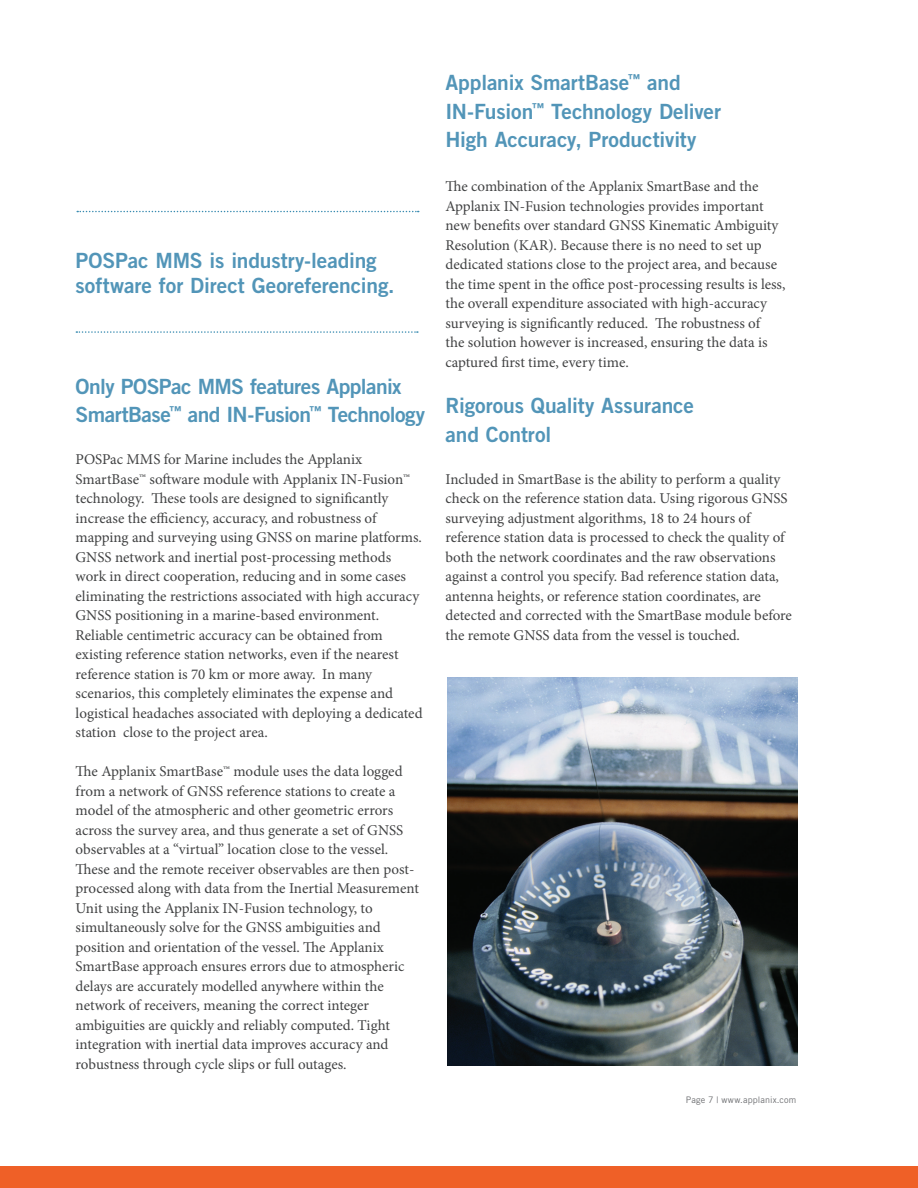
<style>
.page{position:relative;width:918px;height:1188px;background:#fff}
.page>*{position:absolute;margin:0;border:0;box-sizing:border-box;transform-origin:0 0}
.Body_Text{font:21px/28.5px "Trade Gothic Bold Two";letter-spacing:-.01em;color:#5295b8}
.Body_Text-2{font:15px/19.5px "Minion Pro";color:#414243}
.t1{font:9px "Trade Gothic";letter-spacing:.015em;color:#6e6f72}
</style>
<div class="page">
<img style="left:447px;top:677px;width:350px;height:389px">
<svg style="left:77px;top:211px;width:342px;height:1px"></svg>
<svg style="left:76px;top:331px;width:342px;height:2px"></svg>
<div style="left:0;top:1166px;width:918px;height:22px;background:#ef6027"></div>
<p class="Body_Text" style="left:76px;top:248px;width:321px;line-height:25.2px">POSPac MMS is industry-leading software for Direct Georeferencing.</p>
<p class="Body_Text" style="left:76px;top:372px;width:351px">Only POSPac MMS features Applanix<br>SmartBase<sup>™</sup> and IN-Fusion<sup>™</sup> Technology</p>
<p class="Body_Text-2" style="left:76px;top:450px;width:348px">POSPac MMS for Marine includes the Applanix SmartBase™ software module with Applanix IN-Fusion™ technology. These tools are designed to significantly increase the efficiency, accuracy, and robustness of mapping and surveying using GNSS on marine platforms.</p>
<p class="Body_Text-2" style="left:76px;top:547px;width:349px">GNSS network and inertial post-processing methods work in direct cooperation, reducing and in some cases eliminating the restrictions associated with high accuracy GNSS positioning in a marine-based environment.<br>Reliable centimetric accuracy can be obtained from existing reference station networks, even if the nearest reference station is 70 km or more away. In many scenarios, this completely eliminates the expense and logistical headaches associated with deploying a dedicated station close to the project area.</p>
<p class="Body_Text-2" style="left:76px;top:762px;width:345px">The Applanix SmartBase™ module uses the data logged from a network of GNSS reference stations to create a model of the atmospheric and other geometric errors across the survey area, and thus generate a set of GNSS observables at a “virtual” location close to the vessel.<br>These and the remote receiver observables are then post&shy;processed along with data from the Inertial Measurement Unit using the Applanix IN-Fusion technology, to simultaneously solve for the GNSS ambiguities and position and orientation of the vessel. The Applanix SmartBase approach ensures errors due to atmospheric delays are accurately modelled anywhere within the network of receivers, meaning the correct integer ambiguities are quickly and reliably computed. Tight integration with inertial data improves accuracy and robustness through cycle slips or full outages.</p>
<p class="Body_Text" style="left:446px;top:68px;width:277px">Applanix SmartBase<sup>™</sup> and<br>IN-Fusion<sup>™</sup> Technology Deliver<br>High Accuracy, Productivity</p>
<p class="Body_Text-2" style="left:446px;top:177px;width:342px">The combination of the Applanix SmartBase and the Applanix IN-Fusion technologies provides important new benefits over standard GNSS Kinematic Ambiguity Resolution (KAR). Because there is no need to set up dedicated stations close to the project area, and because the time spent in the office post-processing results is less, the overall expenditure associated with high-accuracy surveying is significantly reduced. The robustness of<br>the solution however is increased, ensuring the data is captured first time, every time.</p>
<p class="Body_Text" style="left:446px;top:391px;width:250px">Rigorous Quality Assurance and Control</p>
<p class="Body_Text-2" style="left:446px;top:469px;width:348px">Included in SmartBase is the ability to perform a quality check on the reference station data. Using rigorous GNSS surveying adjustment algorithms, 18 to 24 hours of reference station data is processed to check the quality of both the network coordinates and the raw observations against a control you specify. Bad reference station data, antenna heights, or reference station coordinates, are detected and corrected with the SmartBase module before the remote GNSS data from the vessel is touched.</p>
<p class="t1" style="left:686px;top:1094px;width:112px">Page 7 | www.applanix.com</p>
</div>
